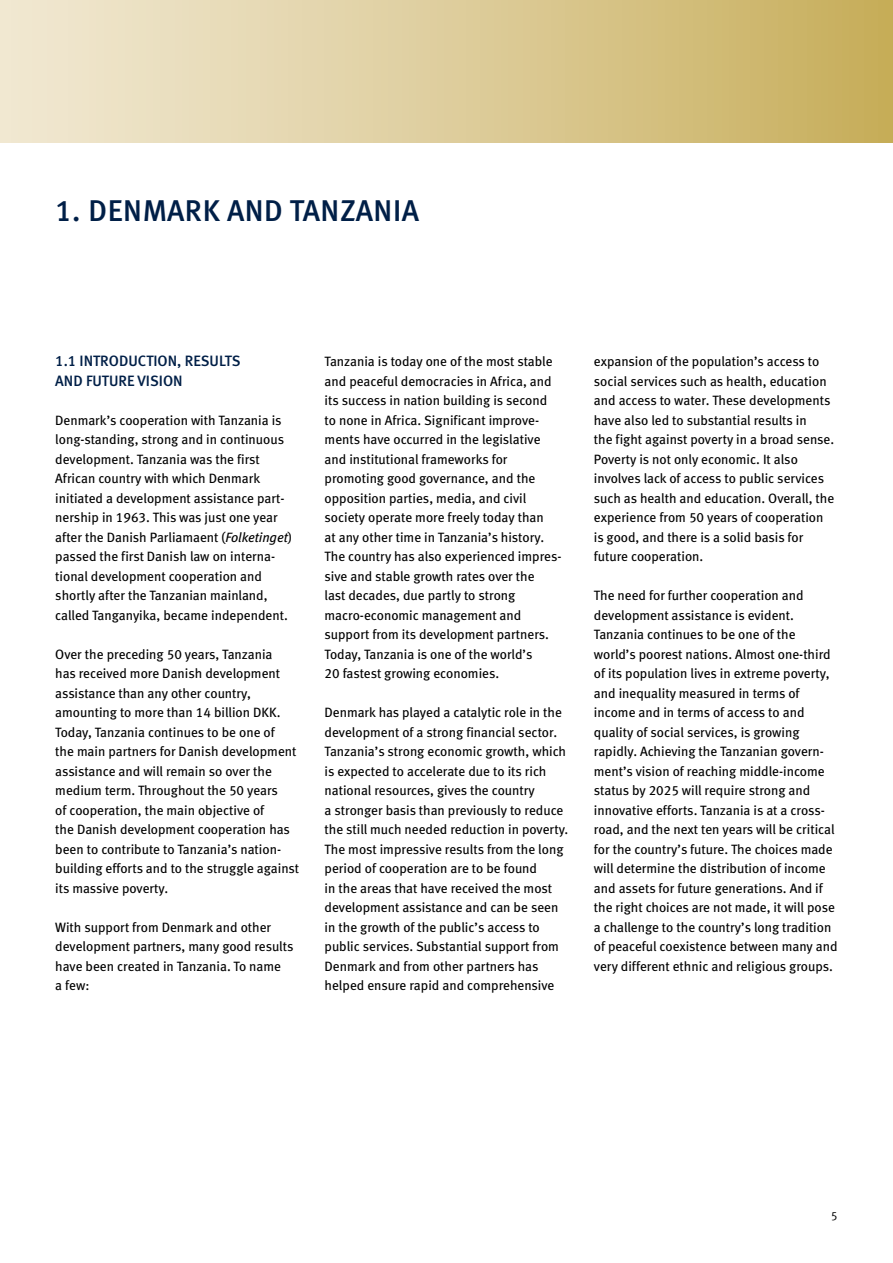
<style>
.page{position:relative;width:893px;height:1263px;background:#fff}
.page>*{position:absolute;margin:0;border:0;box-sizing:border-box;transform-origin:0 0}
.Overskrift_BLUE{font:30px "Meta Medium LF Caps";color:#001f47}
.Brød_HF_versaler{font:15px/19.5px "Meta Medium LF";color:#001f47}
.Body_Meta{font:13.5px/19.5px "Meta Book LF";color:#000}
.t1{font:12px "Meta Plus Normal Caps";color:#000}
.s1{font-style:italic}
</style>
<div class="page">
<div style="left:0;top:0;width:893px;height:142px;background:linear-gradient(to right,#f3ead7,#c8af5d)"></div>
<p class="Overskrift_BLUE" style="left:55px;top:193px;width:365px">1. DENMARK AND TANZANIA</p>
<p class="Brød_HF_versaler" style="left:55px;top:351px;width:187px">1.1 INTRODUCTION, RESULTS<br>AND FUTURE VISION</p>
<p class="Body_Meta" style="left:55px;top:410px;width:238px">Denmark’s cooperation with Tanzania is long-standing, strong and in continuous development. Tanzania was the first African country with which Denmark initiated a development assistance part&shy;nership in 1963. This was just one year after the Danish Parliamaent (<span class="s1">Folketinget</span>) passed the first Danish law on interna&shy;tional development cooperation and shortly after the Tanzanian mainland, called Tanganyika, became independent.</p>
<p class="Body_Meta" style="left:55px;top:644px;width:245px">Over the preceding 50 years, Tanzania<br>has received more Danish development assistance than any other country, amounting to more than 14 billion DKK.<br>Today, Tanzania continues to be one of<br>the main partners for Danish development assistance and will remain so over the medium term. Throughout the 50 years<br>of cooperation, the main objective of<br>the Danish development cooperation has been to contribute to Tanzania’s nation&shy;building efforts and to the struggle against its massive poverty.</p>
<p class="Body_Meta" style="left:55px;top:917px;width:240px">With support from Denmark and other development partners, many good results have been created in Tanzania. To name<br>a few:</p>
<p class="Body_Meta" style="left:325px;top:351px;width:238px">Tanzania is today one of the most stable and peaceful democracies in Africa, and its success in nation building is second to none in Africa. Significant improve&shy;ments have occurred in the legislative and institutional frameworks for promoting good governance, and the opposition parties, media, and civil society operate more freely today than<br>at any other time in Tanzania’s history.<br>The country has also experienced impres&shy;sive and stable growth rates over the<br>last decades, due partly to strong macro-economic management and support from its development partners.<br>Today, Tanzania is one of the world’s<br>20 fastest growing economies.</p>
<p class="Body_Meta" style="left:325px;top:702px;width:245px">Denmark has played a catalytic role in the development of a strong financial sector.<br>Tanzania’s strong economic growth, which is expected to accelerate due to its rich national resources, gives the country<br>a stronger basis than previously to reduce the still much needed reduction in poverty.<br>The most impressive results from the long period of cooperation are to be found<br>in the areas that have received the most development assistance and can be seen in the growth of the public’s access to public services. Substantial support from Denmark and from other partners has helped ensure rapid and comprehensive</p>
<p class="Body_Meta" style="left:594px;top:351px;width:242px">expansion of the population’s access to social services such as health, education and access to water. These developments have also led to substantial results in<br>the fight against poverty in a broad sense.<br>Poverty is not only economic. It also involves lack of access to public services such as health and education. Overall, the experience from 50 years of cooperation is good, and there is a solid basis for future cooperation.</p>
<p class="Body_Meta" style="left:594px;top:585px;width:245px">The need for further cooperation and development assistance is evident.<br>Tanzania continues to be one of the world’s poorest nations. Almost one-third of its population lives in extreme poverty, and inequality measured in terms of income and in terms of access to and quality of social services, is growing rapidly. Achieving the Tanzanian govern&shy;ment’s vision of reaching middle-income status by 2025 will require strong and innovative efforts. Tanzania is at a cross&shy;road, and the next ten years will be critical for the country’s future. The choices made will determine the distribution of income and assets for future generations. And if the right choices are not made, it will pose a challenge to the country’s long tradition of peaceful coexistence between many and very different ethnic and religious groups.</p>
<p class="t1" style="left:831px;top:1209px;width:8px">5</p>
</div>
